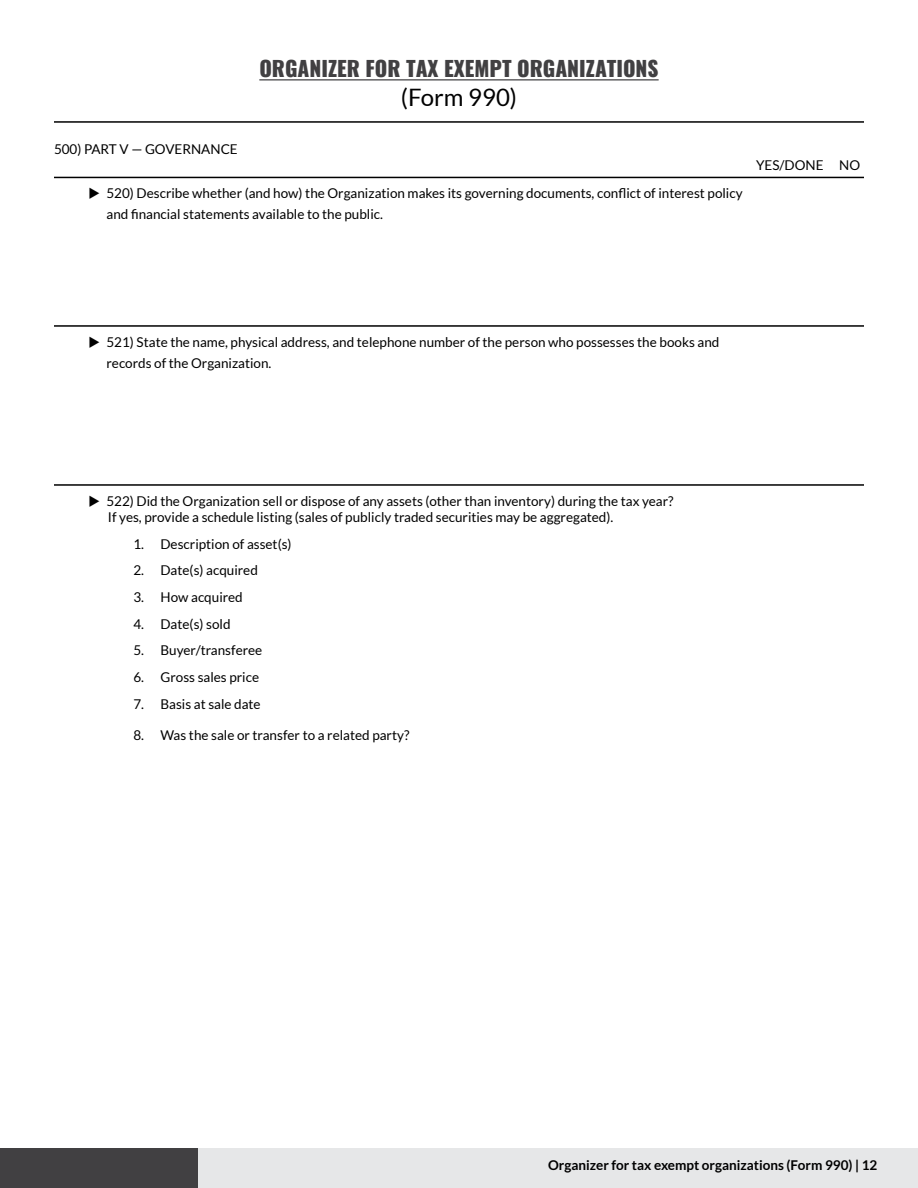
<style>
.page{position:relative;width:918px;height:1188px;background:#fff}
.page>*{position:absolute;margin:0;border:0;box-sizing:border-box;transform-origin:0 0}
.t1{font:24px "Lato";color:#000}
.t2{font:800 21px "Oswald";color:#414042}
.t3{font:13.5px/21px "Lato";color:#000}
.t4{font:700 13.5px "Lato";color:#000}
</style>
<div class="page">
<div style="left:0;top:1148px;width:198px;height:40px;background:#414042"></div>
<div style="left:198px;top:1148px;width:720px;height:40px;background:#e6e7e8"></div>
<hr style="left:259px;top:79px;width:400px;height:1px;background:#414042">
<hr style="left:54px;top:121px;width:810px;height:2px;background:#000">
<hr style="left:54px;top:177px;width:810px;height:1px;background:#000">
<hr style="left:54px;top:325px;width:810px;height:2px;background:#000">
<hr style="left:54px;top:484px;width:810px;height:2px;background:#000">
<h2 class="t2" style="left:259px;top:54px;width:401px">ORGANIZER FOR TAX EXEMPT ORGANIZATIONS</h2>
<h1 class="t1" style="left:401px;top:84px;width:118px">(Form 990)</h1>
<p class="t3" style="left:54px;top:139px;width:185px">500) PART V — GOVERNANCE</p>
<p class="t3" style="left:107px;top:183px;width:638px">520) Describe whether (and how) the Organization makes its governing documents, conflict of interest policy and financial statements available to the public.</p>
<p class="t3" style="left:756px;top:155px;width:106px">YES/DONE NO</p>
<p class="t3" style="left:107px;top:331px;width:614px">521) State the name, physical address, and telephone number of the person who possesses the books and records of the Organization.</p>
<p class="t3" style="left:107px;top:493px;width:569px;line-height:16.2px">522) Did the Organization sell or dispose of any assets (other than inventory) during the tax year?<br>If yes, provide a schedule listing (sales of publicly traded securities may be aggregated).</p>
<p class="t3" style="left:134px;top:533px;width:160px">1. Description of asset(s)</p>
<p class="t3" style="left:134px;top:560px;width:126px">2. Date(s) acquired</p>
<p class="t3" style="left:134px;top:586px;width:111px">3. How acquired</p>
<p class="t3" style="left:134px;top:613px;width:99px">4. Date(s) sold</p>
<p class="t3" style="left:134px;top:640px;width:130px">5. Buyer/transferee</p>
<p class="t3" style="left:134px;top:667px;width:127px">6. Gross sales price</p>
<p class="t3" style="left:134px;top:693px;width:129px">7. Basis at sale date</p>
<p class="t3" style="left:134px;top:725px;width:277px">8. Was the sale or transfer to a related party?</p>
<p class="t4" style="left:548px;top:1157px;width:331px">Organizer for tax exempt organizations (Form 990) | 12</p>
</div>
